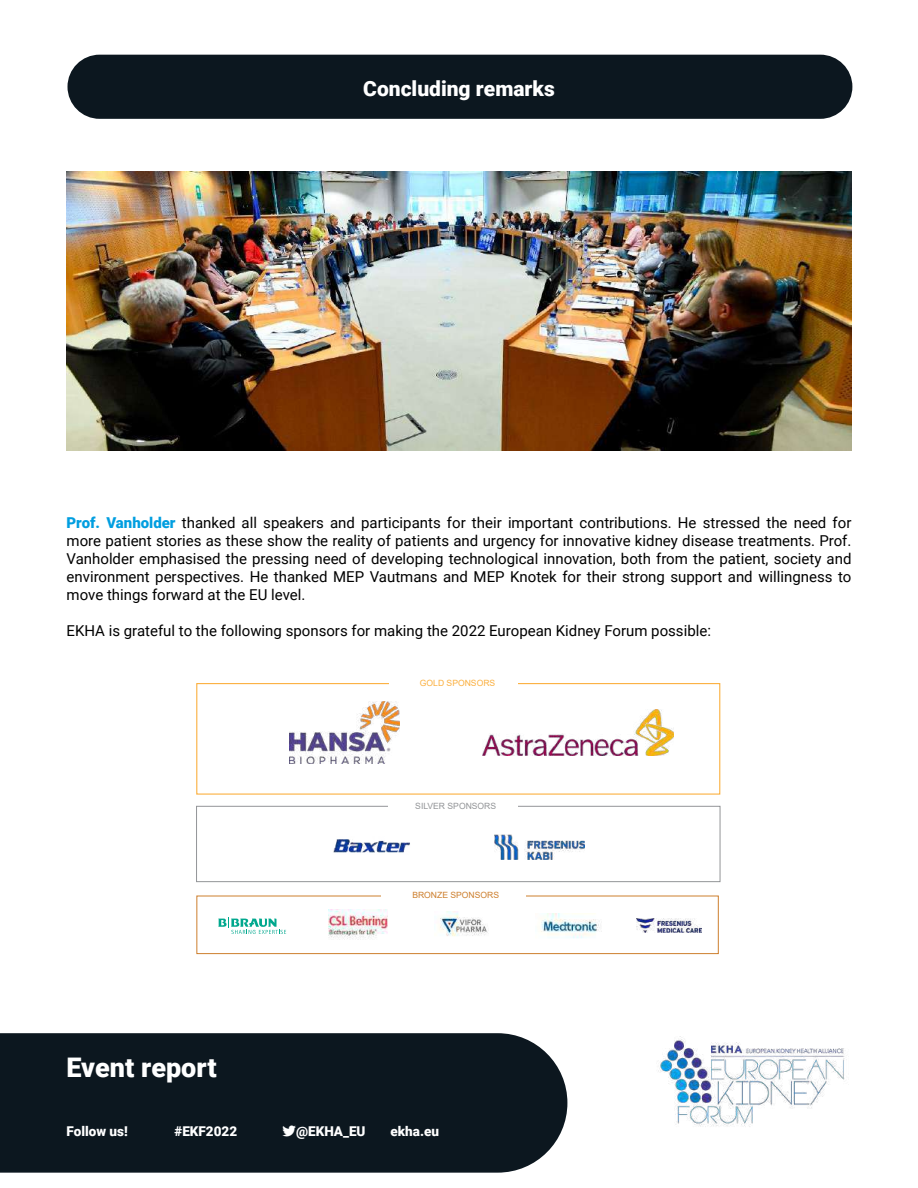
<style>
.page{position:relative;width:918px;height:1188px;background:#fff}
.page>*{position:absolute;margin:0;border:0;box-sizing:border-box;transform-origin:0 0}
.t1{font:900 27px "Roboto";color:#fff}
.t2{font:900 21px "Roboto";color:#fff}
.t3{font:15px/18px "Roboto";color:#000;text-align:justify}
.t4{font:900 13.5px "Roboto";color:#fff}
.t5{font:8.55px "Arial";color:#939598}
.t6{font:8.55px "Arial";color:#cd7f2e}
.t7{font:8.55px "Arial";color:#fbb040}
.s1{font-weight:900;color:#009ee0}
</style>
<div class="page">
<div style="left:0;top:1033px;width:567px;height:140px;background:#0c171f"></div>
<img style="left:658px;top:1036px;width:187px;height:91px">
<div style="left:67px;top:55px;width:785px;height:64px;background:#0c171f;border-radius:32px"></div>
<img style="left:67px;top:172px;width:784px;height:279px">
<div style="left:196px;top:806px;width:524px;height:76px;border:1px solid #939598"></div>
<div style="left:388px;top:803px;width:130px;height:11px;background:#fff"></div>
<img style="left:333px;top:839px;width:77px;height:14px">
<img style="left:494px;top:834px;width:90px;height:25px">
<div style="left:196px;top:683px;width:524px;height:112px;border:1px solid #fbb040"></div>
<div style="left:389px;top:678px;width:129px;height:12px;background:#fff"></div>
<img style="left:290px;top:702px;width:109px;height:62px">
<img style="left:483px;top:710px;width:191px;height:46px">
<div style="left:197px;top:896px;width:522px;height:58px;border:1px solid #cd7f2e"></div>
<div style="left:381px;top:891px;width:144px;height:12px;background:#fff"></div>
<svg style="left:218px;top:917px;width:68px;height:17px"></svg>
<img style="left:329px;top:909px;width:58px;height:31px">
<img style="left:540px;top:913px;width:62px;height:25px">
<img style="left:637px;top:919px;width:65px;height:14px">
<img style="left:439px;top:912px;width:49px;height:24px">
<svg style="left:283px;top:1126px;width:13px;height:11px"></svg>
<h2 class="t2" style="left:363px;top:73px;width:193px">Concluding remarks</h2>
<p class="t3" style="left:67px;top:513px;width:786px"><span class="s1">Prof. Vanholder</span> thanked all speakers and participants for their important contributions. He stressed the need for more patient stories as these show the reality of patients and urgency for innovative kidney disease treatments. Prof.<br>Vanholder emphasised the pressing need of developing technological innovation, both from the patient, society and environment perspectives. He thanked MEP Vautmans and MEP Knotek for their strong support and willingness to move things forward at the EU level.</p>
<p class="t3" style="left:67px;top:621px;width:646px">EKHA is grateful to the following sponsors for making the 2022 European Kidney Forum possible:</p>
<p class="t7" style="left:420px;top:677px;width:77px">GOLD SPONSORS</p>
<p class="t5" style="left:415px;top:800px;width:82px">SILVER SPONSORS</p>
<h1 class="t1" style="left:67px;top:1048px;width:152px">Event report</h1>
<p class="t6" style="left:412px;top:889px;width:88px">BRONZE SPONSORS</p>
<p class="t4" style="left:67px;top:1122px;width:63px">Follow us!</p>
<p class="t4" style="left:175px;top:1122px;width:64px">#EKF2022</p>
<p class="t4" style="left:283px;top:1122px;width:85px">▼▼▼@EKHA_EU</p>
<p class="t4" style="left:391px;top:1122px;width:50px">ekha.eu</p>
</div>
